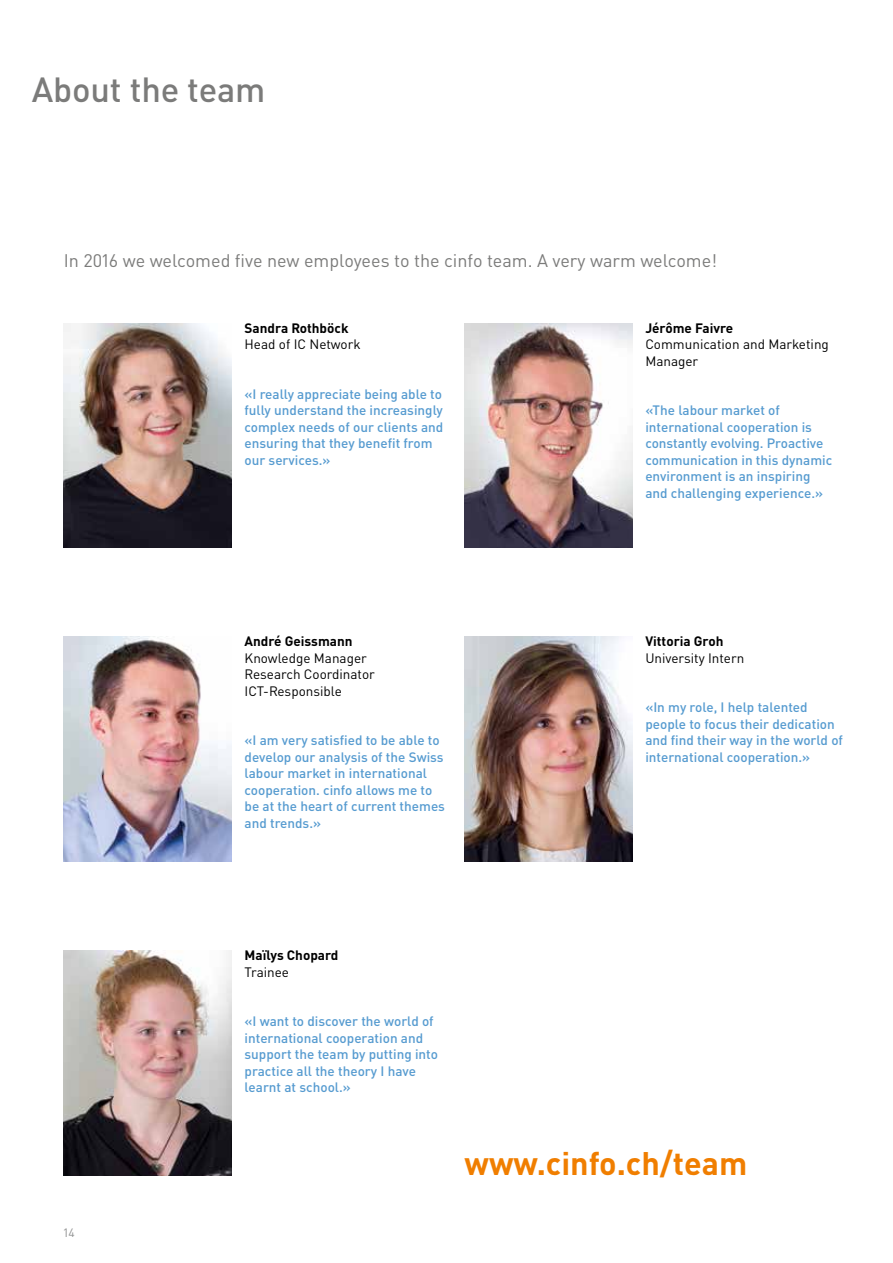
<style>
.page{position:relative;width:893px;height:1263px;background:#fff}
.page>*{position:absolute;margin:0;border:0;box-sizing:border-box;transform-origin:0 0}
.t1{font:500 34.5px "DINOT";letter-spacing:-.005em;color:#7b7b7a}
.t2{font:700 32.25px "DINOT";color:#f07e00}
.t3{font:18px "DINOT";color:#7b7b7a}
.t4{font:500 13.5px/16.5px "DINOT";color:#569bd0}
.t5{font:13.5px/16.5px "DINOT";color:#000}
.t6{font:700 13.5px "DINOT";color:#000}
.t7{font:12px "DINOT";color:#919292}
</style>
<div class="page">
<img style="left:465px;top:323px;width:168px;height:225px">
<img style="left:64px;top:323px;width:168px;height:225px">
<img style="left:64px;top:950px;width:168px;height:225px">
<img style="left:465px;top:637px;width:168px;height:224px">
<img style="left:64px;top:637px;width:168px;height:224px">
<h1 class="t1" style="left:32px;top:67px;width:235px">About the team</h1>
<h3 class="t3" style="left:64px;top:249px;width:655px">In 2016 we welcomed five new employees to the cinfo team. A very warm welcome!</h3>
<p class="t7" style="left:63px;top:1225px;width:13px">14</p>
<p class="t6" style="left:245px;top:319px;width:106px">Sandra Rothböck</p>
<p class="t5" style="left:245px;top:336px;width:118px">Head of IC Network</p>
<p class="t4" style="left:245px;top:385px;width:200px">«I really appreciate being able to fully understand the increasingly complex needs of our clients and ensuring that they benefit from our services.»</p>
<p class="t6" style="left:645px;top:319px;width:89px">Jérôme Faivre</p>
<p class="t5" style="left:645px;top:336px;width:185px">Communication and Marketing<br>Manager</p>
<p class="t4" style="left:645px;top:402px;width:189px">«The labour market of international cooperation is constantly evolving. Proactive communication in this dynamic environment is an inspiring and challenging experience.»</p>
<p class="t6" style="left:245px;top:633px;width:110px">André Geissmann</p>
<p class="t5" style="left:245px;top:650px;width:132px">Knowledge Manager<br>Research Coordinator<br>ICT-Responsible</p>
<p class="t4" style="left:245px;top:732px;width:202px">«I am very satisfied to be able to develop our analysis of the Swiss labour market in international cooperation. cinfo allows me to be at the heart of current themes and trends.»</p>
<p class="t6" style="left:645px;top:633px;width:80px">Vittoria Groh</p>
<p class="t5" style="left:645px;top:650px;width:101px">University Intern</p>
<p class="t4" style="left:645px;top:699px;width:199px">«In my role, I help talented people to focus their dedication and find their way in the world of international cooperation.»</p>
<p class="t6" style="left:245px;top:946px;width:95px">Maïlys Chopard</p>
<p class="t5" style="left:245px;top:963px;width:46px">Trainee</p>
<p class="t4" style="left:245px;top:1012px;width:195px">«I want to discover the world of international cooperation and support the team by putting into practice all the theory I have learnt at school.»</p>
<h2 class="t2" style="left:465px;top:1142px;width:284px">www.cinfo.ch/team</h2>
</div>
